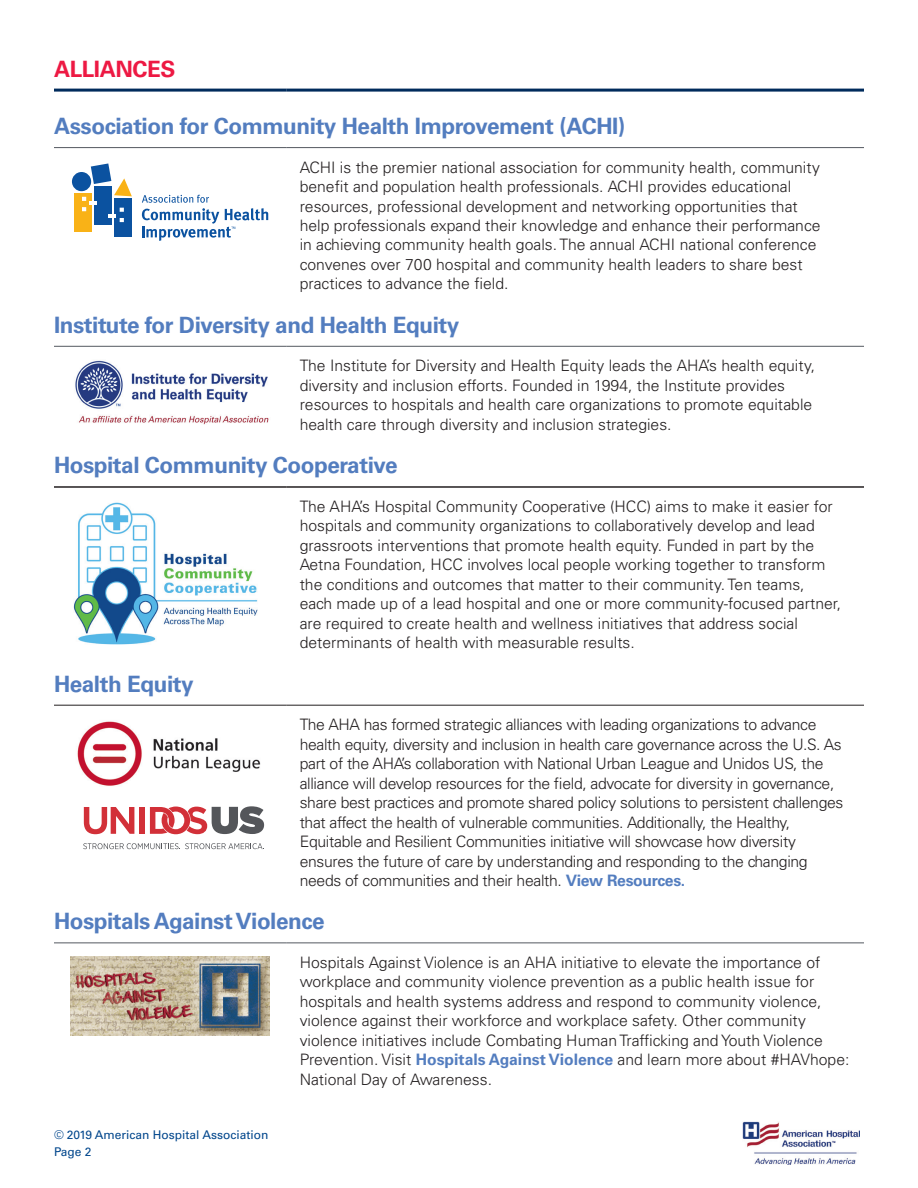
<style>
.page{position:relative;width:918px;height:1188px;background:#fff}
.page>*{position:absolute;margin:0;border:0;box-sizing:border-box;transform-origin:0 0}
.t1{font:700 22.5px "Univers LT Std";letter-spacing:-.02em;color:#537dbf}
.t2{font:700 22.5px "Univers LT Std";letter-spacing:-.02em;color:#ed1943}
.t3{font:300 15.75px/19.5px "Univers LT Std";color:#231f20}
.t4{font:300 15.75px/19.5px "Univers LT Std";letter-spacing:-.02em;color:#231f20}
.t5{font:12px/16.5px "Univers LT Std";color:#01468c}
.s1{font-weight:700;color:#537dbf}
</style>
<div class="page">
<img style="left:743px;top:1121px;width:116px;height:44px">
<hr style="left:54px;top:147px;width:232px;height:1px;background:#535860">
<hr style="left:286px;top:147px;width:578px;height:1px;background:#535860">
<hr style="left:54px;top:705px;width:232px;height:1px;background:#231f20">
<hr style="left:286px;top:705px;width:578px;height:1px;background:#231f20">
<hr style="left:54px;top:943px;width:232px;height:1px;background:#535860">
<hr style="left:286px;top:943px;width:578px;height:1px;background:#535860">
<hr style="left:54px;top:346px;width:232px;height:1px;background:#535860">
<hr style="left:286px;top:346px;width:578px;height:1px;background:#535860">
<hr style="left:54px;top:486px;width:232px;height:2px;background:#231f20">
<hr style="left:286px;top:486px;width:578px;height:2px;background:#231f20">
<hr style="left:54px;top:89px;width:232px;height:3px;background:#002b5c">
<hr style="left:286px;top:89px;width:578px;height:3px;background:#002b5c">
<div style="left:74px;top:193px;width:18px;height:39px;background:#f9b217"></div>
<div style="left:94px;top:186px;width:18px;height:39px;background:#0b52a0"></div>
<div style="left:114px;top:199px;width:18px;height:38px;background:#0b52a0"></div>
<div style="left:72px;top:172px;width:19px;height:19px;background:#0b52a0;border-radius:50%"></div>
<svg style="left:82px;top:163px;width:50px;height:59px"></svg>
<svg style="left:142px;top:195px;width:126px;height:46px"></svg>
<img style="left:75px;top:360px;width:194px;height:65px">
<img style="left:74px;top:502px;width:184px;height:143px">
<img style="left:77px;top:721px;width:184px;height:65px">
<svg style="left:84px;top:807px;width:50px;height:27px"></svg>
<div style="left:139px;top:807px;width:6px;height:27px;background:#d23038"></div>
<svg style="left:150px;top:806px;width:114px;height:28px"></svg>
<svg style="left:83px;top:843px;width:181px;height:6px"></svg>
<img style="left:71px;top:956px;width:198px;height:80px">
<h1 class="t2" style="left:54px;top:55px;width:123px">ALLIANCES</h1>
<h1 class="t1" style="left:54px;top:113px;width:573px">Association for Community Health Improvement (ACHI)</h1>
<p class="t3" style="left:300px;top:157px;width:522px">ACHI is the premier national association for community health, community benefit and population health professionals. ACHI provides educational resources, professional development and networking opportunities that help professionals expand their knowledge and enhance their performance in achieving community health goals. The annual ACHI national conference convenes over 700 hospital and community health leaders to share best practices to advance the field.</p>
<h1 class="t1" style="left:54px;top:312px;width:407px">Institute for Diversity and Health Equity</h1>
<p class="t3" style="left:300px;top:356px;width:517px">The Institute for Diversity and Health Equity leads the AHA’s health equity, diversity and inclusion efforts. Founded in 1994, the Institute provides resources to hospitals and health care organizations to promote equitable health care through diversity and inclusion strategies.</p>
<h1 class="t1" style="left:54px;top:452px;width:345px">Hospital Community Cooperative</h1>
<p class="t3" style="left:300px;top:497px;width:543px">The AHA’s Hospital Community Cooperative (HCC) aims to make it easier for hospitals and community organizations to collaboratively develop and lead grassroots interventions that promote health equity. Funded in part by the Aetna Foundation, HCC involves local people working together to transform the conditions and outcomes that matter to their community. Ten teams,<br>each made up of a lead hospital and one or more community-focused partner, are required to create health and wellness initiatives that address social determinants of health with measurable results.</p>
<h1 class="t1" style="left:54px;top:671px;width:141px">Health Equity</h1>
<p class="t4" style="left:300px;top:715px;width:545px">The AHA has formed strategic alliances with leading organizations to advance health equity, diversity and inclusion in health care governance across the U.S. As part of the AHA’s collaboration with National Urban League and Unidos US, the alliance will develop resources for the field, advocate for diversity in governance, share best practices and promote shared policy solutions to persistent challenges that affect the health of vulnerable communities. Additionally, the Healthy, Equitable and Resilient Communities initiative will showcase how diversity ensures the future of care by understanding and responding to the changing needs of communities and their health. <span class="s1">View Resources.</span></p>
<h1 class="t1" style="left:54px;top:908px;width:272px">Hospitals Against Violence</h1>
<p class="t3" style="left:300px;top:952px;width:551px">Hospitals Against Violence is an AHA initiative to elevate the importance of workplace and community violence prevention as a public health issue for hospitals and health systems address and respond to community violence, violence against their workforce and workplace safety. Other community violence initiatives include Combating Human Trafficking and Youth Violence Prevention. Visit <span class="s1">Hospitals Against Violence</span> and learn more about #HAVhope:<br>National Day of Awareness.</p>
<p class="t5" style="left:54px;top:1127px;width:216px">© 2019 American Hospital Association<br>Page 2</p>
</div>
